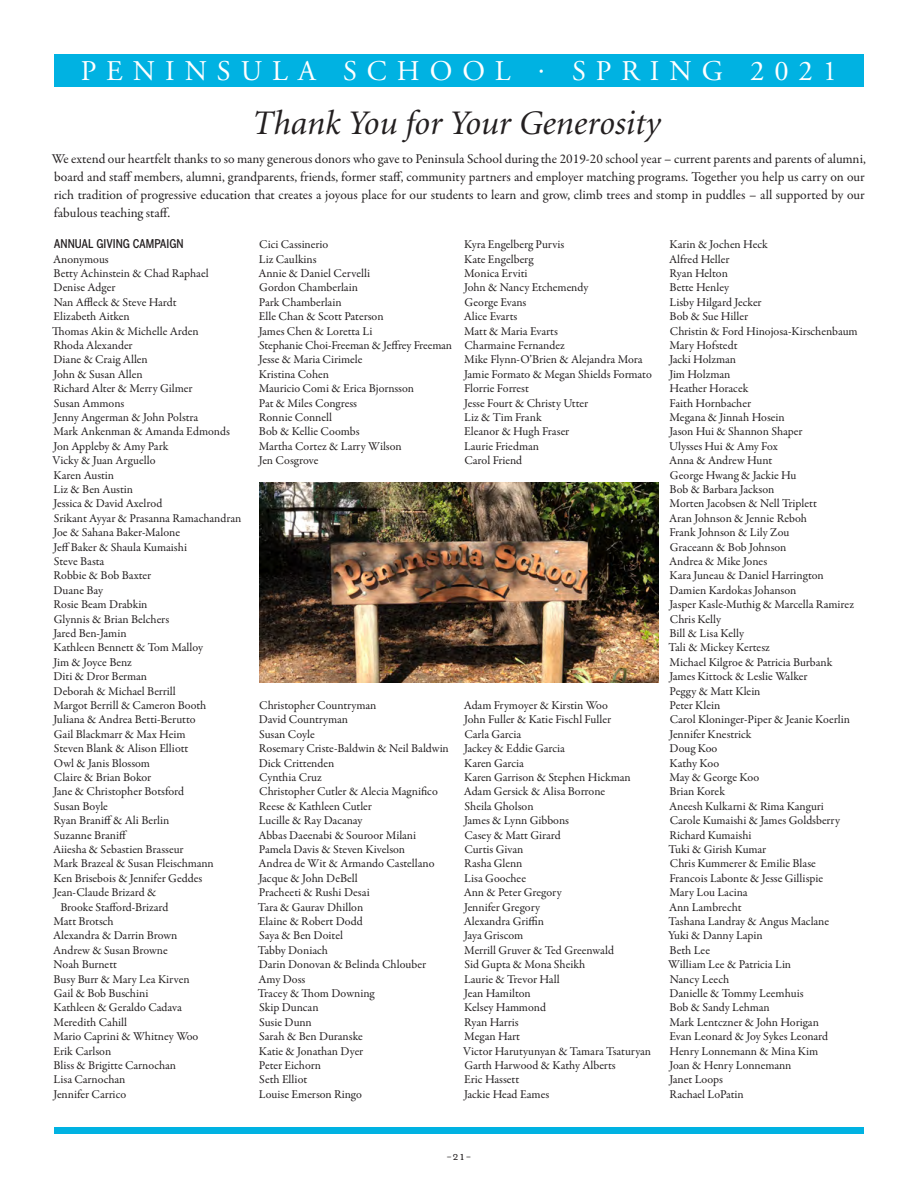
<style>
.page{position:relative;width:918px;height:1188px;background:#fff}
.page>*{position:absolute;margin:0;border:0;box-sizing:border-box;transform-origin:0 0}
.t1{font:italic 34.5px "Minion";color:#231f20}
.t2{font:28.5px "Adobe Garamond";letter-spacing:.35em;color:#fff}
.t3{font:13.5px/18px "Garamond Premr Pro";letter-spacing:.01em;color:#231f20;text-align:justify}
.t4{font:13.5px "Mrs Eaves Small Caps";color:#231f20}
.t5{font:12px/14.4px "Garamond Premr Pro";letter-spacing:-.01em;color:#231f20}
.t6{font:500 12px "Benton Gothic Cond";color:#231f20}
</style>
<div class="page">
<img style="left:259px;top:482px;width:400px;height:200px">
<div style="left:54px;top:54px;width:810px;height:32px;background:#00b2e2"></div>
<div style="left:54px;top:1127px;width:810px;height:7px;background:#00b2e2"></div>
<h2 class="t2" style="left:81px;top:56px;width:758px">PENINSULA SCHOOL · SPRING 2021</h2>
<h1 class="t1" style="left:253px;top:106px;width:410px">Thank You for Your Generosity</h1>
<p class="t3" style="left:52px;top:150px;width:816px">We extend our heartfelt thanks to so many generous donors who gave to Peninsula School during the 2019-20 school year – current parents and parents of alumni, board and staff members, alumni, grandparents, friends, former staff, community partners and employer matching programs. Together you help us carry on our rich tradition of progressive education that creates a joyous place for our students to learn and grow, climb trees and stomp in puddles – all supported by our fabulous teaching staff.</p>
<p class="t6" style="left:54px;top:237px;width:131px">ANNUAL GIVING CAMPAIGN</p>
<p class="t5" style="left:53px;top:252px;width:57px">Anonymous</p>
<p class="t5" style="left:54px;top:266px;width:157px">Betty Achinstein &amp; Chad Raphael</p>
<p class="t5" style="left:54px;top:281px;width:63px">Denise Adger</p>
<p class="t5" style="left:54px;top:295px;width:124px">Nan Affleck &amp; Steve Hardt</p>
<p class="t5" style="left:54px;top:309px;width:78px">Elizabeth Aitken</p>
<p class="t5" style="left:52px;top:324px;width:148px">Thomas Akin &amp; Michelle Arden</p>
<p class="t5" style="left:54px;top:338px;width:81px">Rhoda Alexander</p>
<p class="t5" style="left:54px;top:353px;width:96px">Diane &amp; Craig Allen</p>
<p class="t5" style="left:53px;top:367px;width:91px">John &amp; Susan Allen</p>
<p class="t5" style="left:54px;top:381px;width:141px">Richard Alter &amp; Merry Gilmer</p>
<p class="t5" style="left:54px;top:396px;width:72px">Susan Ammons</p>
<p class="t5" style="left:53px;top:410px;width:146px">Jenny Angerman &amp; John Polstra</p>
<p class="t5" style="left:54px;top:425px;width:178px">Mark Ankenman &amp; Amanda Edmonds</p>
<p class="t5" style="left:53px;top:439px;width:116px">Jon Appleby &amp; Amy Park</p>
<p class="t5" style="left:52px;top:453px;width:105px">Vicky &amp; Juan Arguello</p>
<p class="t5" style="left:54px;top:468px;width:62px">Karen Austin</p>
<p class="t5" style="left:54px;top:482px;width:81px">Liz &amp; Ben Austin</p>
<p class="t5" style="left:53px;top:497px;width:110px">Jessica &amp; David Axelrod</p>
<p class="t5" style="left:54px;top:511px;width:189px">Srikant Ayyar &amp; Prasanna Ramachandran</p>
<p class="t5" style="left:53px;top:525px;width:128px">Joe &amp; Sahana Baker-Malone</p>
<p class="t5" style="left:53px;top:540px;width:135px">Jeff Baker &amp; Shaula Kumaishi</p>
<p class="t5" style="left:54px;top:554px;width:52px">Steve Basta</p>
<p class="t5" style="left:54px;top:569px;width:99px">Robbie &amp; Bob Baxter</p>
<p class="t5" style="left:54px;top:583px;width:51px">Duane Bay</p>
<p class="t5" style="left:54px;top:597px;width:96px">Rosie Beam Drabkin</p>
<p class="t5" style="left:54px;top:612px;width:117px">Glynnis &amp; Brian Belchers</p>
<p class="t5" style="left:53px;top:626px;width:75px">Jared Ben-Jamin</p>
<p class="t5" style="left:54px;top:641px;width:151px">Kathleen Bennett &amp; Tom Malloy</p>
<p class="t5" style="left:53px;top:655px;width:80px">Jim &amp; Joyce Benz</p>
<p class="t5" style="left:54px;top:669px;width:95px">Diti &amp; Dror Berman</p>
<p class="t5" style="left:54px;top:684px;width:124px">Deborah &amp; Michael Berrill</p>
<p class="t5" style="left:54px;top:698px;width:154px">Margot Berrill &amp; Cameron Booth</p>
<p class="t5" style="left:53px;top:713px;width:144px">Juliana &amp; Andrea Betti-Berutto</p>
<p class="t5" style="left:54px;top:727px;width:133px">Gail Blackmarr &amp; Max Heim</p>
<p class="t5" style="left:54px;top:741px;width:136px">Steven Blank &amp; Alison Elliott</p>
<p class="t5" style="left:54px;top:756px;width:98px">Owl &amp; Janis Blossom</p>
<p class="t5" style="left:54px;top:770px;width:99px">Claire &amp; Brian Bokor</p>
<p class="t5" style="left:53px;top:785px;width:132px">Jane &amp; Christopher Botsford</p>
<p class="t5" style="left:54px;top:799px;width:56px">Susan Boyle</p>
<p class="t5" style="left:54px;top:813px;width:117px">Ryan Braniff &amp; Ali Berlin</p>
<p class="t5" style="left:54px;top:828px;width:75px">Suzanne Braniff</p>
<p class="t5" style="left:53px;top:842px;width:132px">Aiiesha &amp; Sebastien Brasseur</p>
<p class="t5" style="left:54px;top:857px;width:162px">Mark Brazeal &amp; Susan Fleischmann</p>
<p class="t5" style="left:54px;top:871px;width:150px">Ken Brisebois &amp; Jennifer Geddes</p>
<p class="t5" style="left:53px;top:885px;width:105px">Jean-Claude Brizard &amp;</p>
<p class="t5" style="left:60px;top:900px;width:110px">Brooke Stafford-Brizard</p>
<p class="t5" style="left:54px;top:914px;width:62px">Matt Brotsch</p>
<p class="t5" style="left:53px;top:929px;width:126px">Alexandra &amp; Darrin Brown</p>
<p class="t5" style="left:53px;top:943px;width:116px">Andrew &amp; Susan Browne</p>
<p class="t5" style="left:54px;top:957px;width:65px">Noah Burnett</p>
<p class="t5" style="left:54px;top:972px;width:138px">Busy Burr &amp; Mary Lea Kirven</p>
<p class="t5" style="left:54px;top:986px;width:96px">Gail &amp; Bob Buschini</p>
<p class="t5" style="left:54px;top:1001px;width:130px">Kathleen &amp; Geraldo Cadava</p>
<p class="t5" style="left:54px;top:1015px;width:75px">Meredith Cahill</p>
<p class="t5" style="left:54px;top:1029px;width:146px">Mario Caprini &amp; Whitney Woo</p>
<p class="t5" style="left:54px;top:1044px;width:59px">Erik Carlson</p>
<p class="t5" style="left:54px;top:1058px;width:124px">Bliss &amp; Brigitte Carnochan</p>
<p class="t5" style="left:54px;top:1073px;width:73px">Lisa Carnochan</p>
<p class="t5" style="left:53px;top:1087px;width:74px">Jennifer Carrico</p>
<p class="t5" style="left:464px;top:237px;width:190px">Kyra Engelberg Purvis<br>Kate Engelberg<br>Monica Erviti<br>John &amp; Nancy Etchemendy<br>George Evans<br>Alice Evarts<br>Matt &amp; Maria Evarts<br>Charmaine Fernandez<br>Mike Flynn-O’Brien &amp; Alejandra Mora<br>Jamie Formato &amp; Megan Shields Formato<br>Florrie Forrest<br>Jesse Fourt &amp; Christy Utter<br>Liz &amp; Tim Frank<br>Eleanor &amp; Hugh Fraser<br>Laurie Friedman<br>Carol Friend</p>
<p class="t5" style="left:668px;top:237px;width:191px">Karin &amp; Jochen Heck<br>Alfred Heller<br>Ryan Helton<br>Bette Henley<br>Lisby Hilgard Jecker<br>Bob &amp; Sue Hiller<br>Christin &amp; Ford Hinojosa-Kirschenbaum<br>Mary Hofstedt<br>Jacki Holzman<br>Jim Holzman<br>Heather Horacek<br>Faith Hornbacher<br>Megana &amp; Jinnah Hosein<br>Jason Hui &amp; Shannon Shaper<br>Ulysses Hui &amp; Amy Fox<br>Anna &amp; Andrew Hunt<br>George Hwang &amp; Jackie Hu<br>Bob &amp; Barbara Jackson<br>Morten Jacobsen &amp; Nell Triplett<br>Aran Johnson &amp; Jennie Reboh<br>Frank Johnson &amp; Lily Zou<br>Graceann &amp; Bob Johnson<br>Andrea &amp; Mike Jones<br>Kara Juneau &amp; Daniel Harrington<br>Damien Kardokas Johanson<br>Jasper Kasle-Muthig &amp; Marcella Ramirez<br>Chris Kelly<br>Bill &amp; Lisa Kelly<br>Tali &amp; Mickey Kertesz<br>Michael Kilgroe &amp; Patricia Burbank<br>James Kittock &amp; Leslie Walker<br>Peggy &amp; Matt Klein<br>Peter Klein<br>Carol Kloninger-Piper &amp; Jeanie Koerlin<br>Jennifer Knestrick<br>Doug Koo<br>Kathy Koo<br>May &amp; George Koo<br>Brian Korek<br>Aneesh Kulkarni &amp; Rima Kanguri<br>Carole Kumaishi &amp; James Goldsberry<br>Richard Kumaishi<br>Tuki &amp; Girish Kumar<br>Chris Kummerer &amp; Emilie Blase<br>Francois Labonte &amp; Jesse Gillispie<br>Mary Lou Lacina<br>Ann Lambrecht<br>Tashana Landray &amp; Angus Maclane<br>Yuki &amp; Danny Lapin<br>Beth Lee<br>William Lee &amp; Patricia Lin<br>Nancy Leech<br>Danielle &amp; Tommy Leemhuis<br>Bob &amp; Sandy Lehman<br>Mark Lentczner &amp; John Horigan<br>Evan Leonard &amp; Joy Sykes Leonard<br>Henry Lonnemann &amp; Mina Kim<br>Joan &amp; Henry Lonnemann<br>Janet Loops<br>Rachael LoPatin</p>
<p class="t5" style="left:258px;top:237px;width:195px">Cici Cassinerio<br>Liz Caulkins<br>Annie &amp; Daniel Cervelli<br>Gordon Chamberlain<br>Park Chamberlain<br>Elle Chan &amp; Scott Paterson<br>James Chen &amp; Loretta Li<br>Stephanie Choi-Freeman &amp; Jeffrey Freeman<br>Jesse &amp; Maria Cirimele<br>Kristina Cohen<br>Mauricio Comi &amp; Erica Bjornsson<br>Pat &amp; Miles Congress<br>Ronnie Connell<br>Bob &amp; Kellie Coombs<br>Martha Cortez &amp; Larry Wilson<br>Jen Cosgrove</p>
<p class="t5" style="left:258px;top:698px;width:193px">Christopher Countryman<br>David Countryman<br>Susan Coyle<br>Rosemary Criste-Baldwin &amp; Neil Baldwin<br>Dick Crittenden<br>Cynthia Cruz<br>Christopher Cutler &amp; Alecia Magnifico<br>Reese &amp; Kathleen Cutler<br>Lucille &amp; Ray Dacanay<br>Abbas Daeenabi &amp; Souroor Milani<br>Pamela Davis &amp; Steven Kivelson<br>Andrea de Wit &amp; Armando Castellano<br>Jacque &amp; John DeBell<br>Pracheeti &amp; Rushi Desai<br>Tara &amp; Gaurav Dhillon<br>Elaine &amp; Robert Dodd<br>Saya &amp; Ben Doitel<br>Tabby Doniach<br>Darin Donovan &amp; Belinda Chlouber<br>Amy Doss<br>Tracey &amp; Thom Downing<br>Skip Duncan<br>Susie Dunn<br>Sarah &amp; Ben Duranske<br>Katie &amp; Jonathan Dyer<br>Peter Eichorn<br>Seth Elliot<br>Louise Emerson Ringo</p>
<p class="t5" style="left:463px;top:698px;width:190px">Adam Frymoyer &amp; Kirstin Woo<br>John Fuller &amp; Katie Fischl Fuller<br>Carla Garcia<br>Jackey &amp; Eddie Garcia<br>Karen Garcia<br>Karen Garrison &amp; Stephen Hickman<br>Adam Gersick &amp; Alisa Borrone<br>Sheila Gholson<br>James &amp; Lynn Gibbons<br>Casey &amp; Matt Girard<br>Curtis Givan<br>Rasha Glenn<br>Lisa Goochee<br>Ann &amp; Peter Gregory<br>Jennifer Gregory<br>Alexandra Griffin<br>Jaya Griscom<br>Merrill Gruver &amp; Ted Greenwald<br>Sid Gupta &amp; Mona Sheikh<br>Laurie &amp; Trevor Hall<br>Jean Hamilton<br>Kelsey Hammond<br>Ryan Harris<br>Megan Hart<br>Victor Harutyunyan &amp; Tamara Tsaturyan<br>Garth Harwood &amp; Kathy Alberts<br>Eric Hassett<br>Jackie Head Eames</p>
<p class="t4" style="left:446px;top:1149px;width:27px">-21-</p>
</div>
